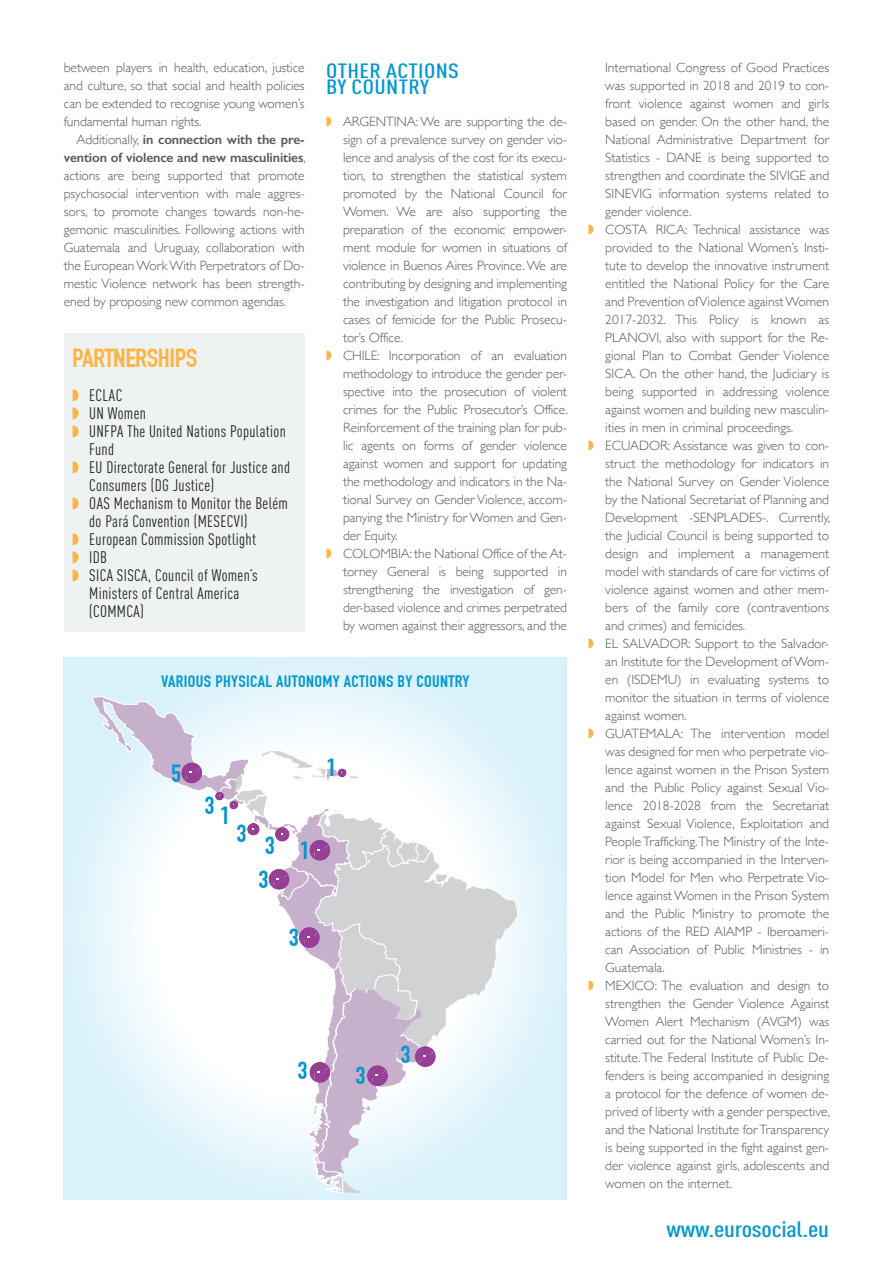
<style>
.page{position:relative;width:893px;height:1263px;background:#fff}
.page>*{position:absolute;margin:0;border:0;box-sizing:border-box;transform-origin:0 0}
.TITULO_SECCION{font:700 25.65px "DIN Condensed";letter-spacing:-.02em;color:#fcb443;scale:1.11 1}
.TITULO_SECCION-2{font:700 24.3px "DIN Condensed";color:#0098d0;scale:1.11 1}
._0_web{font:500 condensed 22.05px "DIN Pro";letter-spacing:-.01em;color:#0098d0;scale:1.25 1}
._0_ladillo_1{font:500 condensed 20.4px "DIN Pro";letter-spacing:.015em;color:#0098d0;scale:1.25 1}
._0_ladillo_1_segunda{font:500 condensed 20.4px "DIN Pro";letter-spacing:.015em;color:#0098d0;scale:1.25 1}
.t1{font:condensed 16.5px/18px "DIN Pro";letter-spacing:.02em;color:#231f20}
.TITULO_SECCION-3{font:700 16.2px "DIN Condensed";letter-spacing:.02em;color:#0098d0;scale:1.11 1}
._0_texto{font:300 13.5px/18px "Gill Sans";color:#57585a;text-align:justify}
.s1{font-weight:600}
.s2{color:#fcb443}
</style>
<div class="page">
<div style="left:64px;top:333px;width:241px;height:298px;background:#eff2f3"></div>
<div style="left:64px;top:657px;width:503px;height:542px;background:#d9f1fb"></div>
<svg style="left:92px;top:696px;width:426px;height:497px"></svg>
<p class="_0_texto" style="left:64px;top:58px;width:242px">between players in health, education, justice and culture, so that social and health policies can be extended to recognise young women’s fundamental human rights.</p>
<p class="_0_texto" style="left:64px;top:130px;width:244px;text-indent:13px">Additionally, <span class="s1">in connection with the pre&shy;vention of violence and new masculinities</span>, actions are being supported that promote psychosocial intervention with male aggres&shy;sors, to promote changes towards non-he&shy;gemonic masculinities. Following actions with Guatemala and Uruguay, collaboration with the European Work With Perpetrators of Do&shy;mestic Violence network has been strength&shy;ened by proposing new common agendas.</p>
<p class="TITULO_SECCION" style="left:72px;top:343px;width:114px">PARTNERSHIPS</p>
<p class="t1" style="left:72px;top:385px;width:52px"><span class="s2">◗</span> ECLAC</p>
<p class="t1" style="left:72px;top:403px;width:75px"><span class="s2">◗</span> UN Women</p>
<p class="t1" style="left:89px;top:421px;width:198px;text-indent:-17px"><span class="s2">◗</span> UNFPA The United Nations Population<br>Fund</p>
<p class="t1" style="left:89px;top:457px;width:202px;text-indent:-17px"><span class="s2">◗</span> EU Directorate General for Justice and<br>Consumers (DG Justice)</p>
<p class="t1" style="left:89px;top:493px;width:200px;text-indent:-17px"><span class="s2">◗</span> OAS Mechanism to Monitor the Belém do Pará Convention (MESECVI)</p>
<p class="t1" style="left:72px;top:529px;width:185px"><span class="s2">◗</span> European Commission Spotlight</p>
<p class="t1" style="left:72px;top:547px;width:36px"><span class="s2">◗</span> IDB</p>
<p class="t1" style="left:89px;top:565px;width:170px;text-indent:-17px"><span class="s2">◗</span> SICA SISCA, Council of Women’s<br>Ministers of Central America (COMMCA)</p>
<p class="_0_ladillo_1" style="left:326px;top:55px;width:108px">OTHER ACTIONS</p>
<p class="_0_ladillo_1_segunda" style="left:326px;top:72px;width:84px">BY COUNTRY</p>
<p class="_0_texto" style="left:343px;top:112px;width:225px;text-indent:-17px"><span class="s2">◗</span> ARGENTINA: We are supporting the de&shy;sign of a prevalence survey on gender vio&shy;lence and analysis of the cost for its execu&shy;tion, to strengthen the statistical system promoted by the National Council for Women. We are also supporting the preparation of the economic empower&shy;ment module for women in situations of violence in Buenos Aires Province. We are contributing by designing and implementing the investigation and litigation protocol in cases of femicide for the Public Prosecu&shy;tor’s Office.</p>
<p class="_0_texto" style="left:343px;top:346px;width:227px;text-indent:-17px"><span class="s2">◗</span> CHILE: Incorporation of an evaluation methodology to introduce the gender per&shy;spective into the prosecution of violent crimes for the Public Prosecutor’s Office.<br>Reinforcement of the training plan for pub&shy;lic agents on forms of gender violence against women and support for updating the methodology and indicators in the Na&shy;tional Survey on Gender Violence, accom&shy;panying the Ministry for Women and Gen&shy;der Equity.</p>
<p class="_0_texto" style="left:343px;top:544px;width:225px;text-indent:-17px"><span class="s2">◗</span> COLOMBIA: the National Office of the At&shy;torney General is being supported in strengthening the investigation of gen&shy;der-based violence and crimes perpetrated by women against their aggressors, and the</p>
<p class="TITULO_SECCION-3" style="left:161px;top:671px;width:279px">VARIOUS PHYSICAL AUTONOMY ACTIONS BY COUNTRY</p>
<p class="TITULO_SECCION-2" style="left:171px;top:759px;width:11px">5</p>
<p class="TITULO_SECCION-2" style="left:205px;top:791px;width:11px">3</p>
<p class="TITULO_SECCION-2" style="left:220px;top:801px;width:11px">1</p>
<p class="TITULO_SECCION-2" style="left:237px;top:819px;width:11px">3</p>
<p class="TITULO_SECCION-2" style="left:265px;top:831px;width:11px">3</p>
<p class="TITULO_SECCION-2" style="left:258px;top:865px;width:11px">3</p>
<p class="TITULO_SECCION-2" style="left:300px;top:836px;width:11px">1</p>
<p class="TITULO_SECCION-2" style="left:289px;top:923px;width:11px">3</p>
<p class="TITULO_SECCION-2" style="left:326px;top:753px;width:11px">1</p>
<p class="TITULO_SECCION-2" style="left:298px;top:1056px;width:11px">3</p>
<p class="TITULO_SECCION-2" style="left:355px;top:1062px;width:11px">3</p>
<p class="TITULO_SECCION-2" style="left:400px;top:1041px;width:11px">3</p>
<p class="_0_texto" style="left:605px;top:58px;width:225px">International Congress of Good Practices was supported in 2018 and 2019 to con&shy;front violence against women and girls based on gender. On the other hand, the National Administrative Department for Statistics - DANE is being supported to strengthen and coordinate the SIVIGE and SINEVIG information systems related to gender violence.</p>
<p class="_0_texto" style="left:605px;top:220px;width:225px;text-indent:-17px"><span class="s2">◗</span> COSTA RICA: Technical assistance was provided to the National Women’s Insti&shy;tute to develop the innovative instrument entitled the National Policy for the Care and Prevention of Violence against Women 2017-2032. This Policy is known as PLANOVI, also with support for the Re&shy;gional Plan to Combat Gender Violence SICA. On the other hand, the Judiciary is being supported in addressing violence against women and building new masculin&shy;ities in men in criminal proceedings.</p>
<p class="_0_texto" style="left:605px;top:436px;width:227px;text-indent:-17px"><span class="s2">◗</span> ECUADOR: Assistance was given to con&shy;struct the methodology for indicators in the National Survey on Gender Violence by the National Secretariat of Planning and Development -SENPLADES-. Currently, the Judicial Council is being supported to design and implement a management model with standards of care for victims of violence against women and other mem&shy;bers of the family core (contraventions and crimes) and femicides.</p>
<p class="_0_texto" style="left:605px;top:634px;width:225px;text-indent:-17px"><span class="s2">◗</span> EL SALVADOR: Support to the Salvador&shy;an Institute for the Development of Wom&shy;en (ISDEMU) in evaluating systems to monitor the situation in terms of violence against women.</p>
<p class="_0_texto" style="left:605px;top:724px;width:225px;text-indent:-17px"><span class="s2">◗</span> GUATEMALA: The intervention model was designed for men who perpetrate vio&shy;lence against women in the Prison System and the Public Policy against Sexual Vio&shy;lence 2018-2028 from the Secretariat against Sexual Violence, Exploitation and People Trafficking. The Ministry of the Inte&shy;rior is being accompanied in the Interven&shy;tion Model for Men who Perpetrate Vio&shy;lence against Women in the Prison System and the Public Ministry to promote the actions of the RED AIAMP - Iberoameri&shy;can Association of Public Ministries - in Guatemala.</p>
<p class="_0_texto" style="left:605px;top:976px;width:227px;text-indent:-17px"><span class="s2">◗</span> MEXICO: The evaluation and design to strengthen the Gender Violence Against Women Alert Mechanism (AVGM) was carried out for the National Women’s In&shy;stitute. The Federal Institute of Public De&shy;fenders is being accompanied in designing a protocol for the defence of women de&shy;prived of liberty with a gender perspective, and the National Institute for Transparency is being supported in the fight against gen&shy;der violence against girls, adolescents and women on the internet.</p>
<p class="_0_web" style="left:667px;top:1213px;width:132px">www.eurosocial.eu</p>
</div>
